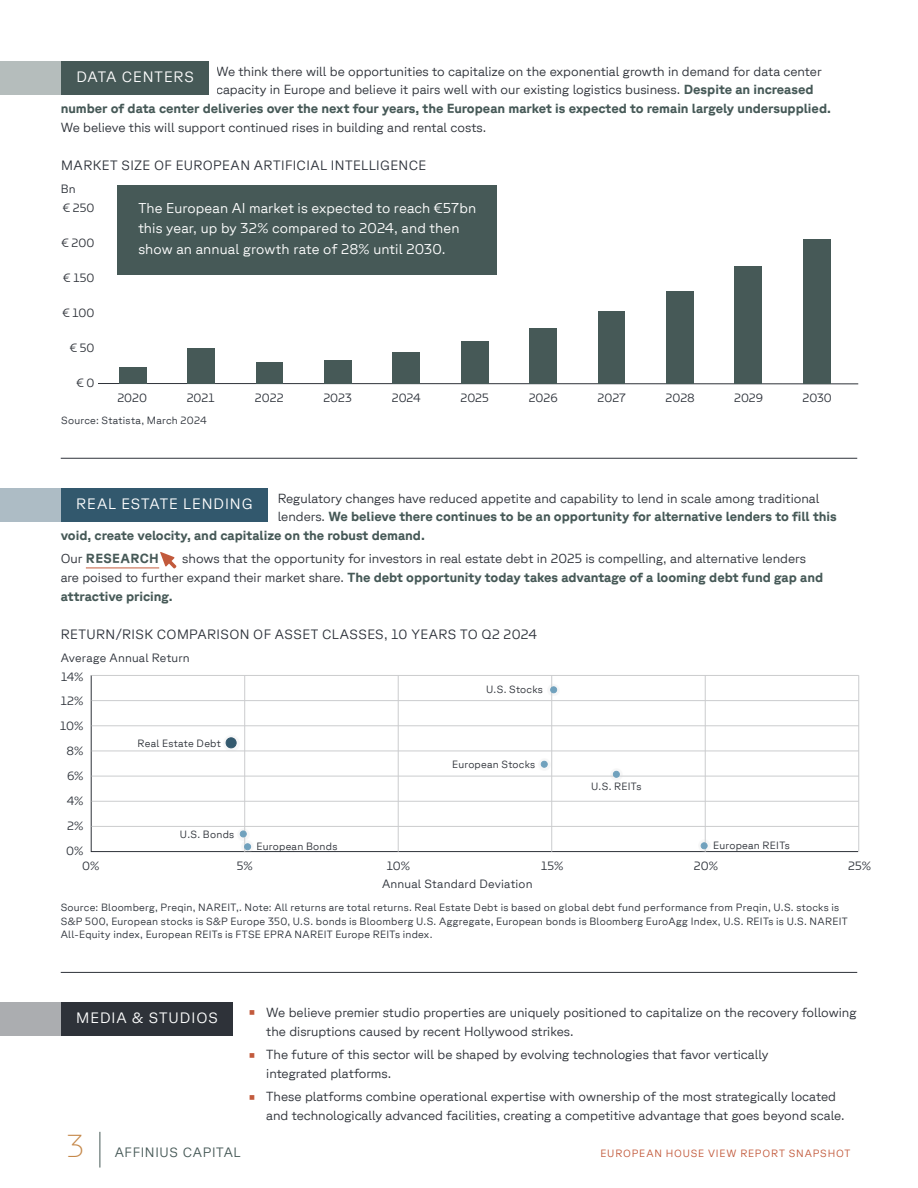
<style>
.page{position:relative;width:918px;height:1188px;background:#fff}
.page>*{position:absolute;margin:0;border:0;box-sizing:border-box;transform-origin:0 0}
.t1{font:100 30.9px "GT Planar";color:#c5884a}
.t2{font:300 15px "GT Planar";letter-spacing:.06em;color:#fff}
.t3{font:300 14.25px/20.2px "GT Planar";letter-spacing:.01em;color:#fff}
.t4{font:300 13.5px "GT Planar";letter-spacing:.025em;color:#2d323a}
.t5{font:300 13.5px "GT Planar";letter-spacing:.05em;color:#465957}
.t6{font:300 13.2px/18.8px "GT Planar";color:#2e3239}
.t7{font:700 13.2px "GT Planar";color:#465957}
.t8{font:700 13.2px "GT Planar";letter-spacing:.02em;color:#465957}
.t9{font:300 12px/24.9px "GT Planar";letter-spacing:.01em;color:#2d323a;text-align:center}
.t10{font:300 12px "GT Planar";letter-spacing:.01em;color:#2e3239}
.t11{font:300 10.5px/13.5px "GT Planar";letter-spacing:.02em;color:#2d323a}
.t12{font:300 10.5px "GT Planar";letter-spacing:.02em;color:#2e3239}
.t13{font:300 10.5px "GT Planar";letter-spacing:.075em;color:#c25a3c}
.s1{font-weight:700;color:#465957}
.s2{font-weight:300;color:#2e3239}
.s3{font-family:"Bulls";font-weight:400;font-size:22.95px;color:#c25a3c}
</style>
<div class="page">
<hr style="left:100px;top:1132px;width:1px;height:36px;background:#465957">
<hr style="left:61px;top:458px;width:796px;height:1px;background:#2e3239">
<hr style="left:61px;top:972px;width:796px;height:1px;background:#2e3239">
<hr style="left:98px;top:383px;width:760px;height:1px;background:#2e3239">
<div style="left:803px;top:239px;width:28px;height:145px;background:#465957"></div>
<div style="left:734px;top:267px;width:28px;height:117px;background:#465957"></div>
<div style="left:666px;top:291px;width:28px;height:93px;background:#465957"></div>
<div style="left:599px;top:311px;width:26px;height:73px;background:#465957"></div>
<div style="left:530px;top:328px;width:27px;height:56px;background:#465957"></div>
<div style="left:461px;top:341px;width:28px;height:43px;background:#465957"></div>
<div style="left:393px;top:352px;width:27px;height:32px;background:#465957"></div>
<div style="left:324px;top:360px;width:28px;height:24px;background:#465957"></div>
<div style="left:256px;top:362px;width:27px;height:22px;background:#465957"></div>
<div style="left:187px;top:348px;width:28px;height:36px;background:#465957"></div>
<div style="left:119px;top:367px;width:27px;height:17px;background:#465957"></div>
<hr style="left:86px;top:568px;width:73px;height:1px;background:#c25a3c">
<svg style="left:160px;top:552px;width:16px;height:17px"></svg>
<div style="left:117px;top:185px;width:380px;height:90px;background:#465957"></div>
<div style="left:61px;top:61px;width:148px;height:33px;background:#465957"></div>
<div style="left:0;top:61px;width:61px;height:33px;background:#b5bdbc"></div>
<div style="left:61px;top:488px;width:207px;height:33px;background:#32586d"></div>
<div style="left:0;top:488px;width:61px;height:33px;background:#adbcc5"></div>
<div style="left:61px;top:1002px;width:172px;height:34px;background:#2e3239"></div>
<div style="left:0;top:1002px;width:61px;height:34px;background:#abadb0"></div>
<svg style="left:91px;top:675px;width:767px;height:177px"></svg>
<hr style="left:244px;top:675px;width:1px;height:177px;background:#cbccce">
<hr style="left:398px;top:675px;width:1px;height:177px;background:#cbccce">
<hr style="left:551px;top:675px;width:1px;height:177px;background:#cbccce">
<hr style="left:705px;top:675px;width:1px;height:177px;background:#cbccce">
<hr style="left:858px;top:675px;width:1px;height:177px;background:#cbccce">
<hr style="left:92px;top:700px;width:767px;height:1px;background:#cbccce">
<hr style="left:92px;top:726px;width:767px;height:1px;background:#cbccce">
<hr style="left:92px;top:751px;width:767px;height:1px;background:#cbccce">
<hr style="left:92px;top:776px;width:767px;height:1px;background:#cbccce">
<hr style="left:92px;top:801px;width:767px;height:1px;background:#cbccce">
<hr style="left:92px;top:826px;width:767px;height:1px;background:#cbccce">
<hr style="left:92px;top:675px;width:767px;height:1px;background:#cbccce">
<div style="left:698px;top:840px;width:12px;height:12px;background:#d5d6d7;opacity:.2"></div>
<svg style="left:701px;top:843px;width:6px;height:6px"></svg>
<div style="left:701px;top:842px;width:7px;height:7px;border:1px solid #70a1bd;border-radius:50%"></div>
<div style="left:538px;top:758px;width:13px;height:13px;background:#d5d6d7;opacity:.2"></div>
<svg style="left:541px;top:761px;width:6px;height:6px"></svg>
<div style="left:541px;top:761px;width:7px;height:7px;border:1px solid #70a1bd;border-radius:50%"></div>
<div style="left:237px;top:828px;width:13px;height:12px;background:#d5d6d7;opacity:.2"></div>
<svg style="left:240px;top:831px;width:6px;height:6px"></svg>
<div style="left:240px;top:831px;width:7px;height:6px;border:1px solid #70a1bd;border-radius:50%"></div>
<div style="left:241px;top:840px;width:13px;height:13px;background:#d5d6d7;opacity:.2"></div>
<svg style="left:245px;top:844px;width:6px;height:6px"></svg>
<div style="left:244px;top:843px;width:7px;height:7px;border:1px solid #70a1bd;border-radius:50%"></div>
<div style="left:547px;top:684px;width:13px;height:12px;background:#d5d6d7;opacity:.2"></div>
<svg style="left:551px;top:687px;width:6px;height:6px"></svg>
<div style="left:550px;top:686px;width:7px;height:7px;border:1px solid #70a1bd;border-radius:50%"></div>
<div style="left:610px;top:768px;width:13px;height:13px;background:#d5d6d7;opacity:.2"></div>
<svg style="left:613px;top:771px;width:6px;height:6px"></svg>
<div style="left:613px;top:771px;width:7px;height:7px;border:1px solid #70a1bd;border-radius:50%"></div>
<div style="left:223px;top:735px;width:16px;height:16px;background:#d5d6d7;opacity:.2"></div>
<div style="left:226px;top:737px;width:11px;height:11px;background:#32586d;border:1px solid #32586d;border-radius:50%"></div>
<p class="t6" style="left:216px;top:61px;width:607px">We think there will be opportunities to capitalize on the exponential growth in demand for data center</p>
<p class="t6" style="left:216px;top:80px;width:599px">capacity in Europe and believe it pairs well with our existing logistics business. <span class="s1">Despite an increased</span></p>
<p class="t7" style="left:61px;top:101px;width:772px">number of data center deliveries over the next four years, the European market is expected to remain largely undersupplied.</p>
<p class="t6" style="left:61px;top:118px;width:427px">We believe this will support continued rises in building and rental costs.</p>
<p class="t2" style="left:76px;top:68px;width:119px">DATA CENTERS</p>
<p class="t4" style="left:61px;top:157px;width:366px">MARKET SIZE OF EUROPEAN ARTIFICIAL INTELLIGENCE</p>
<p class="t9" style="left:61px;top:176px;width:17px">Bn</p>
<p class="t10" style="left:63px;top:200px;width:33px">€ 250</p>
<p class="t10" style="left:61px;top:236px;width:35px">€ 200</p>
<p class="t10" style="left:63px;top:271px;width:33px">€ 150</p>
<p class="t10" style="left:62px;top:306px;width:34px">€ 100</p>
<p class="t10" style="left:70px;top:341px;width:26px">€ 50</p>
<p class="t10" style="left:76px;top:376px;width:20px">€ 0</p>
<p class="t3" style="left:138px;top:198px;width:339px">The European AI market is expected to reach €57bn this year, up by 32% compared to 2024, and then show an annual growth rate of 28% until 2030.</p>
<p class="t9" style="left:117px;top:385px;width:31px">2020</p>
<p class="t9" style="left:187px;top:385px;width:30px">2021</p>
<p class="t9" style="left:255px;top:385px;width:30px">2022</p>
<p class="t9" style="left:323px;top:385px;width:30px">2023</p>
<p class="t9" style="left:392px;top:385px;width:30px">2024</p>
<p class="t9" style="left:461px;top:385px;width:30px">2025</p>
<p class="t9" style="left:529px;top:385px;width:30px">2026</p>
<p class="t9" style="left:598px;top:385px;width:30px">2027</p>
<p class="t9" style="left:666px;top:385px;width:31px">2028</p>
<p class="t9" style="left:734px;top:385px;width:31px">2029</p>
<p class="t9" style="left:802px;top:385px;width:31px">2030</p>
<p class="t11" style="left:61px;top:414px;width:147px">Source: Statista, March 2024</p>
<p class="t6" style="left:278px;top:488px;width:543px">Regulatory changes have reduced appetite and capability to lend in scale among traditional</p>
<p class="t7" style="left:278px;top:509px;width:561px"><span class="s2">lenders.</span> We believe there continues to be an opportunity for alternative lenders to fill this</p>
<p class="t7" style="left:61px;top:528px;width:366px">void, create velocity, and capitalize on the robust demand.</p>
<p class="t8" style="left:61px;top:551px;width:100px"><span class="s2">Our</span> RESEARCH</p>
<p class="t2" style="left:76px;top:495px;width:178px">REAL ESTATE LENDING</p>
<p class="t6" style="left:61px;top:549px;width:764px;text-indent:122px">shows that the opportunity for investors in real estate debt in 2025 is compelling, and alternative lenders are poised to further expand their market share. <span class="s1">The debt opportunity today takes advantage of a looming debt fund gap and attractive pricing.</span></p>
<p class="t4" style="left:61px;top:626px;width:478px">RETURN/RISK COMPARISON OF ASSET CLASSES, 10 YEARS TO Q2 2024</p>
<p class="t9" style="left:60px;top:664px;width:25px">14%<br>12%<br>10%<br>8%<br>6%<br>4%<br>2%<br>0%</p>
<p class="t9" style="left:61px;top:645px;width:131px">Average Annual Return</p>
<p class="t12" style="left:486px;top:684px;width:58px">U.S. Stocks</p>
<p class="t12" style="left:138px;top:737px;width:85px">Real Estate Debt</p>
<p class="t12" style="left:452px;top:758px;width:85px">European Stocks</p>
<p class="t12" style="left:591px;top:780px;width:52px">U.S. REITs</p>
<p class="t12" style="left:180px;top:828px;width:56px">U.S. Bonds</p>
<p class="t12" style="left:257px;top:841px;width:82px">European Bonds</p>
<p class="t12" style="left:713px;top:840px;width:78px">European REITs</p>
<p class="t9" style="left:82px;top:853px;width:19px">0%</p>
<p class="t9" style="left:237px;top:853px;width:17px">5%</p>
<p class="t9" style="left:387px;top:853px;width:25px">10%</p>
<p class="t9" style="left:541px;top:853px;width:24px">15%</p>
<p class="t9" style="left:694px;top:853px;width:26px">20%</p>
<p class="t9" style="left:848px;top:853px;width:24px">25%</p>
<p class="t9" style="left:382px;top:871px;width:152px">Annual Standard Deviation</p>
<p class="t11" style="left:61px;top:901px;width:788px">Source: Bloomberg, Preqin, NAREIT,. Note: All returns are total returns. Real Estate Debt is based on global debt fund performance from Preqin, U.S. stocks is<br>S&amp;P 500, European stocks is S&amp;P Europe 350, U.S. bonds is Bloomberg U.S. Aggregate, European bonds is Bloomberg EuroAgg Index, U.S. REITs is U.S. NAREIT<br>All-Equity index, European REITs is FTSE EPRA NAREIT Europe REITs index.</p>
<p class="t2" style="left:76px;top:1009px;width:143px">MEDIA &amp; STUDIOS</p>
<p class="t6" style="left:266px;top:1003px;width:592px;text-indent:-19px"><span class="s3">A</span> We believe premier studio properties are uniquely positioned to capitalize on the recovery following the disruptions caused by recent Hollywood strikes.</p>
<p class="t6" style="left:266px;top:1045px;width:504px;text-indent:-19px"><span class="s3">A</span> The future of this sector will be shaped by evolving technologies that favor vertically integrated platforms.</p>
<p class="t6" style="left:266px;top:1087px;width:580px;text-indent:-19px"><span class="s3">A</span> These platforms combine operational expertise with ownership of the most strategically located and technologically advanced facilities, creating a competitive advantage that goes beyond scale.</p>
<h1 class="t1" style="left:67px;top:1128px;width:19px">3</h1>
<p class="t5" style="left:115px;top:1144px;width:128px">AFFINIUS CAPITAL</p>
<p class="t13" style="left:601px;top:1147px;width:251px">EUROPEAN HOUSE VIEW REPORT SNAPSHOT</p>
</div>
